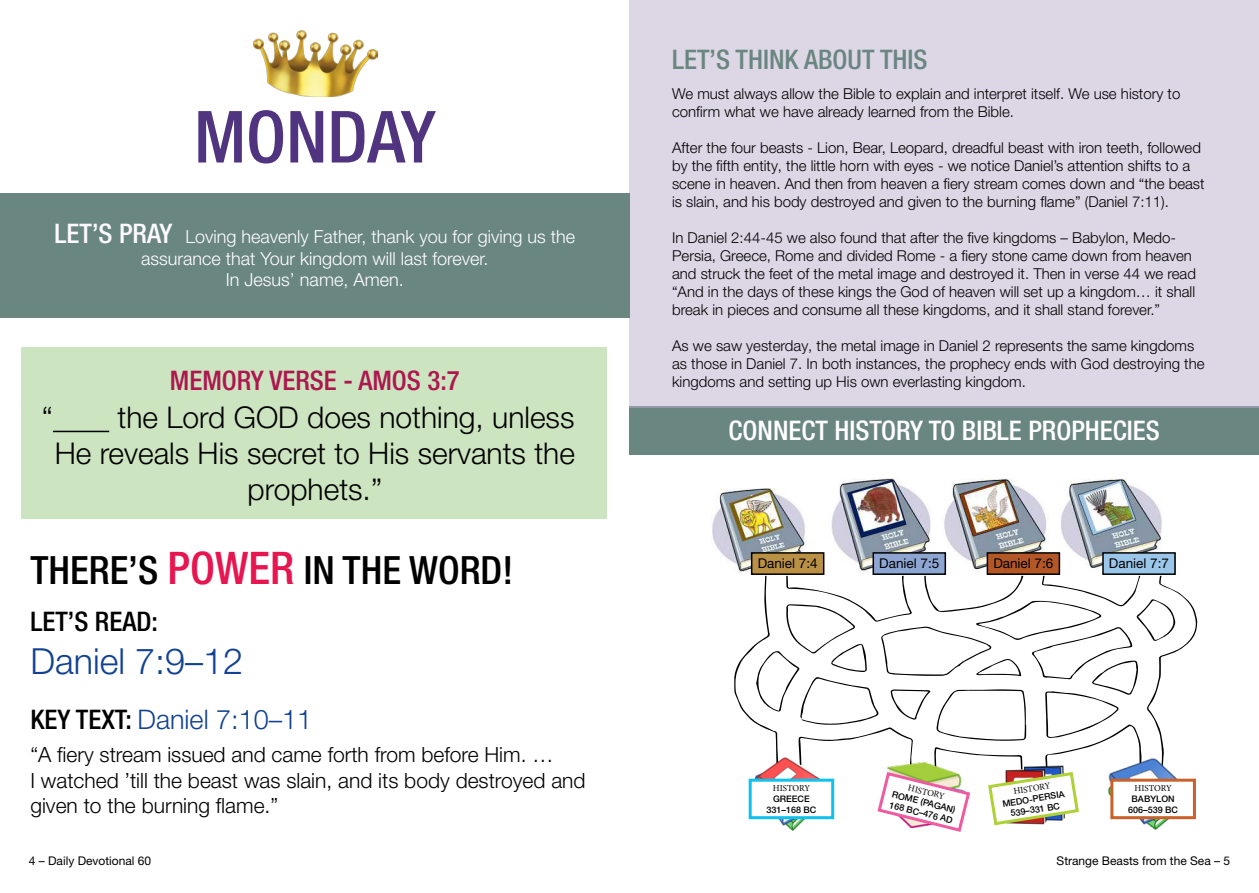
<style>
.page{position:relative;width:1259px;height:893px;background:#fff}
.page>*{position:absolute;margin:0;border:0;box-sizing:border-box;transform-origin:0 0}
.t1{font:500 condensed 72px "Helvetica Neue LT Pro";color:#50347f}
.t2{font:500 condensed 39px "Helvetica Neue LT Pro";color:#000}
.t3{font:300 36px "Helvetica Neue LT Pro";color:#124291}
.t4{font:300 30px "Helvetica Neue LT Pro";color:#000}
.t5{font:500 condensed 27px "Helvetica Neue LT Pro";color:#fff}
.t6{font:300 27px "Helvetica Neue LT Pro";color:#124291}
.t7{font:500 condensed 27px "Helvetica Neue LT Pro";color:#6a8681}
.t8{font:500 condensed 27px "Helvetica Neue LT Pro";color:#ad1750}
.t9{font:500 condensed 27px "Helvetica Neue LT Pro";color:#000}
.t10{font:300 21px/25.2px "Helvetica Neue LT Pro";color:#000}
.t11{font:300 18px/21.6px "Helvetica Neue LT Pro";color:#fff;text-align:center}
.t12{font:300 15px/18px "Helvetica Neue LT Pro";color:#000}
.t13{font:13.5px "Helvetica Neue LT Pro";color:#000}
.t14{font:12px "Helvetica Neue LT Pro";color:#000}
.t15{font:500 9px/10.8px "Helvetica Neue LT Pro";color:#000;text-align:center}
.s1{font-weight:500;font-stretch:condensed;font-size:27px;color:#fcfafc}
.s2{font-size:45px;color:#e51650}
.s3{font-weight:500;font-stretch:condensed;color:#000}
.s4{font-family:"Minion Pro";font-weight:400}
</style>
<div class="page">
<img style="left:712px;top:478px;width:464px;height:95px">
<div style="left:629px;top:407px;width:630px;height:48px;background:#6a8681"></div>
<div style="left:629px;top:0;width:630px;height:407px;background:#dcd6e5"></div>
<div style="left:751px;top:553px;width:72px;height:21px;background:#b99044"></div>
<div style="left:751px;top:552px;width:73px;height:23px;border:2px solid #000"></div>
<div style="left:873px;top:553px;width:72px;height:21px;background:#8da5d1"></div>
<div style="left:872px;top:552px;width:74px;height:23px;border:2px solid #000"></div>
<div style="left:987px;top:553px;width:72px;height:21px;background:#b45727"></div>
<div style="left:986px;top:552px;width:74px;height:23px;border:2px solid #000"></div>
<div style="left:1103px;top:553px;width:72px;height:21px;background:#9ac6ea"></div>
<div style="left:1102px;top:552px;width:73px;height:23px;border:2px solid #000"></div>
<svg style="left:734px;top:576px;width:463px;height:256px"></svg>
<div style="left:1112px;top:780px;width:82px;height:38px;background:#fff"></div>
<div style="left:1110px;top:779px;width:86px;height:40px;border:3px solid #ca602a"></div>
<div style="left:21px;top:347px;width:586px;height:171px;background:#cce4bf"></div>
<img style="left:253px;top:31px;width:125px;height:65px">
<div style="left:0;top:193px;width:629px;height:124px;background:#6a8681"></div>
<hr style="left:53px;top:431px;width:56px;height:1px;background:#000">
<p class="t1" style="left:194px;top:94px;width:243px">MONDAY</p>
<p class="t11" style="left:55px;top:226px;width:522px"><span class="s1">LET’S PRAY</span> Loving heavenly Father, thank you for giving us the assurance that Your kingdom will last forever.<br>In Jesus’ name, Amen.</p>
<p class="t8" style="left:170px;top:364px;width:291px">MEMORY VERSE - AMOS 3:7</p>
<p class="t4" style="left:42px;top:399px;width:13px">“</p>
<p class="t4" style="left:118px;top:399px;width:458px">the Lord GOD does nothing, unless</p>
<p class="t4" style="left:55px;top:435px;width:522px">He reveals His secret to His servants the</p>
<p class="t4" style="left:248px;top:471px;width:136px">prophets.”</p>
<p class="t2" style="left:30px;top:547px;width:484px">THERE’S <span class="s2">POWER</span> IN THE WORD!</p>
<p class="t9" style="left:30px;top:606px;width:129px">LET’S READ:</p>
<p class="t3" style="left:30px;top:640px;width:214px">Daniel 7:9–12</p>
<p class="t6" style="left:30px;top:703px;width:283px"><span class="s3">KEY TEXT:</span> Daniel 7:10–11</p>
<p class="t10" style="left:30px;top:742px;width:557px">“A fiery stream issued and came forth from before Him. …<br>I watched ’till the beast was slain, and its body destroyed and given to the burning flame.”</p>
<p class="t14" style="left:29px;top:853px;width:124px">4 – Daily Devotional 60</p>
<p class="t7" style="left:672px;top:44px;width:257px">LET’S THINK ABOUT THIS</p>
<p class="t12" style="left:672px;top:84px;width:510px">We must always allow the Bible to explain and interpret itself. We use history to confirm what we have already learned from the Bible.</p>
<p class="t12" style="left:672px;top:138px;width:534px">After the four beasts - Lion, Bear, Leopard, dreadful beast with iron teeth, followed by the fifth entity, the little horn with eyes - we notice Daniel’s attention shifts to a scene in heaven. And then from heaven a fiery stream comes down and “the beast is slain, and his body destroyed and given to the burning flame” (Daniel 7:11).</p>
<p class="t12" style="left:672px;top:228px;width:525px">In Daniel 2:44-45 we also found that after the five kingdoms – Babylon, Medo-Persia, Greece, Rome and divided Rome - a fiery stone came down from heaven and struck the feet of the metal image and destroyed it. Then in verse 44 we read “And in the days of these kings the God of heaven will set up a kingdom… it shall break in pieces and consume all these kingdoms, and it shall stand forever.”</p>
<p class="t12" style="left:672px;top:336px;width:534px">As we saw yesterday, the metal image in Daniel 2 represents the same kingdoms as those in Daniel 7. In both instances, the prophecy ends with God destroying the kingdoms and setting up His own everlasting kingdom.</p>
<p class="t5" style="left:728px;top:415px;width:433px">CONNECT HISTORY TO BIBLE PROPHECIES</p>
<p class="t13" style="left:757px;top:555px;width:62px">Daniel 7:4</p>
<p class="t13" style="left:879px;top:555px;width:62px">Daniel 7:5</p>
<p class="t13" style="left:993px;top:555px;width:62px">Daniel 7:6</p>
<p class="t13" style="left:1109px;top:555px;width:62px">Daniel 7:7</p>
<p class="t15" style="left:766px;top:783px;width:51px"><span class="s4">HISTORY<br></span>GREECE<br>331–168 BC</p>
<p class="t15" style="left:896px;top:778px;width:67px;rotate:14deg"><span class="s4">HISTORY<br></span>ROME (PAGAN)<br>168 BC–476 AD</p>
<p class="t15" style="left:1000px;top:787px;width:64px;rotate:-9deg"><span class="s4">HISTORY<br></span>MEDO-PERSIA<br>539–331 BC</p>
<p class="t15" style="left:1128px;top:783px;width:51px"><span class="s4">HISTORY<br></span>BABYLON<br>606–539 BC</p>
<p class="t14" style="left:1056px;top:853px;width:175px">Strange Beasts from the Sea – 5</p>
</div>
